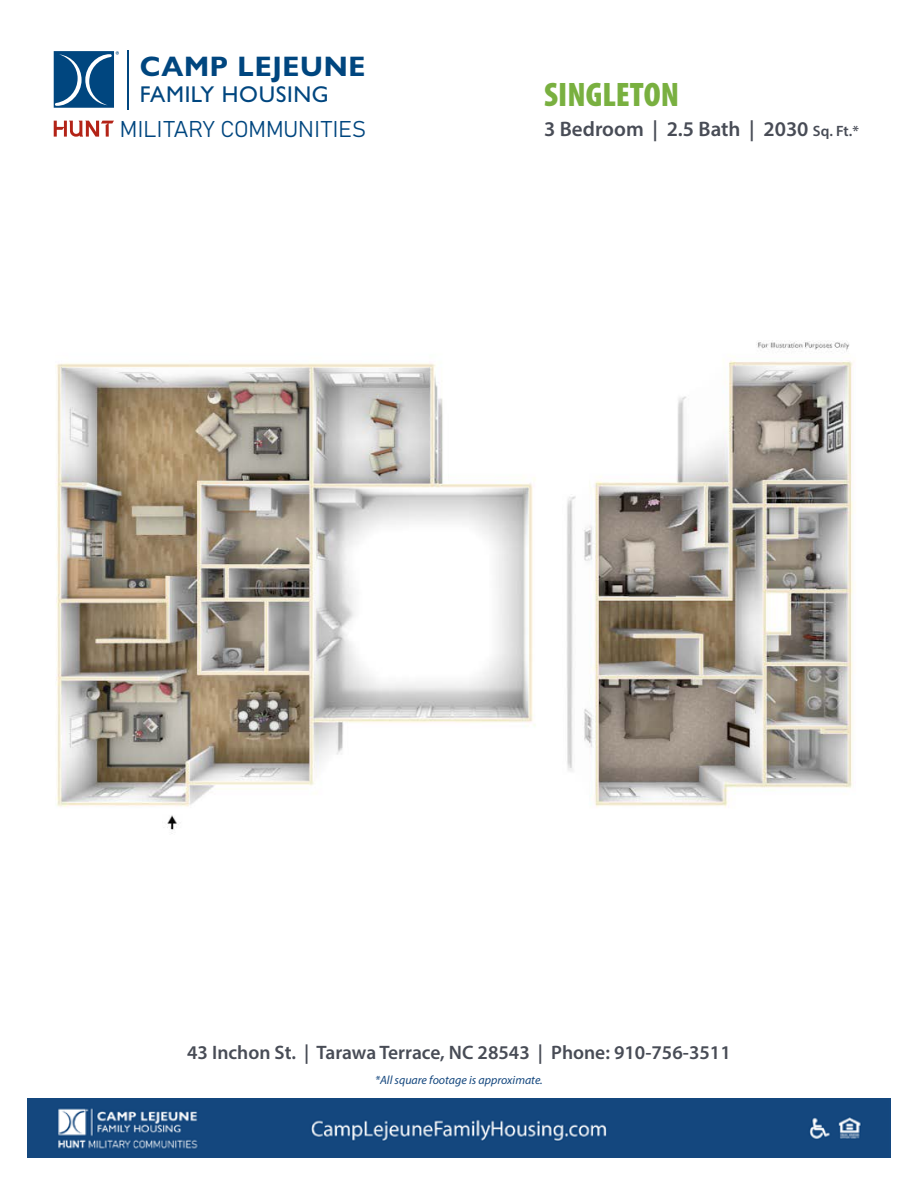
<style>
.page{position:relative;width:918px;height:1188px;background:#fff}
.page>*{position:absolute;margin:0;border:0;box-sizing:border-box;transform-origin:0 0}
.t1{font:900 condensed 34.2px "Myriad Pro";color:#79b040}
.t2{font:700 28.35px "Gill Sans Nova";letter-spacing:.025em;color:#00467f}
.t3{font:500 22.95px "Gill Sans Nova";letter-spacing:.025em;color:#00467f}
.t4{font:22.5px "Bahnschrift";color:#00467f}
.t5{font:600 21px "Myriad Pro";color:#484c56}
.t6{font:600 19.5px "Myriad Pro";color:#484c56}
.t7{font:italic 12px "Myriad Pro";color:#14477e}
.s1{font-size:15px}
</style>
<div class="page">
<img style="left:55px;top:340px;width:798px;height:494px">
<img style="left:27px;top:1098px;width:864px;height:60px">
<svg style="left:54px;top:121px;width:60px;height:16px"></svg>
<svg style="left:54px;top:51px;width:65px;height:57px"></svg>
<hr style="left:127px;top:50px;width:2px;height:60px;background:#00467f">
<h2 class="t2" style="left:140px;top:49px;width:227px">CAMP LEJEUNE</h2>
<p class="t3" style="left:140px;top:80px;width:190px">FAMILY HOUSING</p>
<p class="t4" style="left:120px;top:112px;width:248px">MILITARY COMMUNITIES</p>
<h1 class="t1" style="left:544px;top:73px;width:136px">SINGLETON</h1>
<p class="t5" style="left:544px;top:116px;width:316px">3 Bedroom | 2.5 Bath | 2030 <span class="s1">Sq. Ft.*</span></p>
<p class="t6" style="left:187px;top:1040px;width:545px">43 Inchon St. | Tarawa Terrace, NC 28543 | Phone: 910-756-3511</p>
<p class="t7" style="left:375px;top:1072px;width:169px">*All square footage is approximate.</p>
</div>
